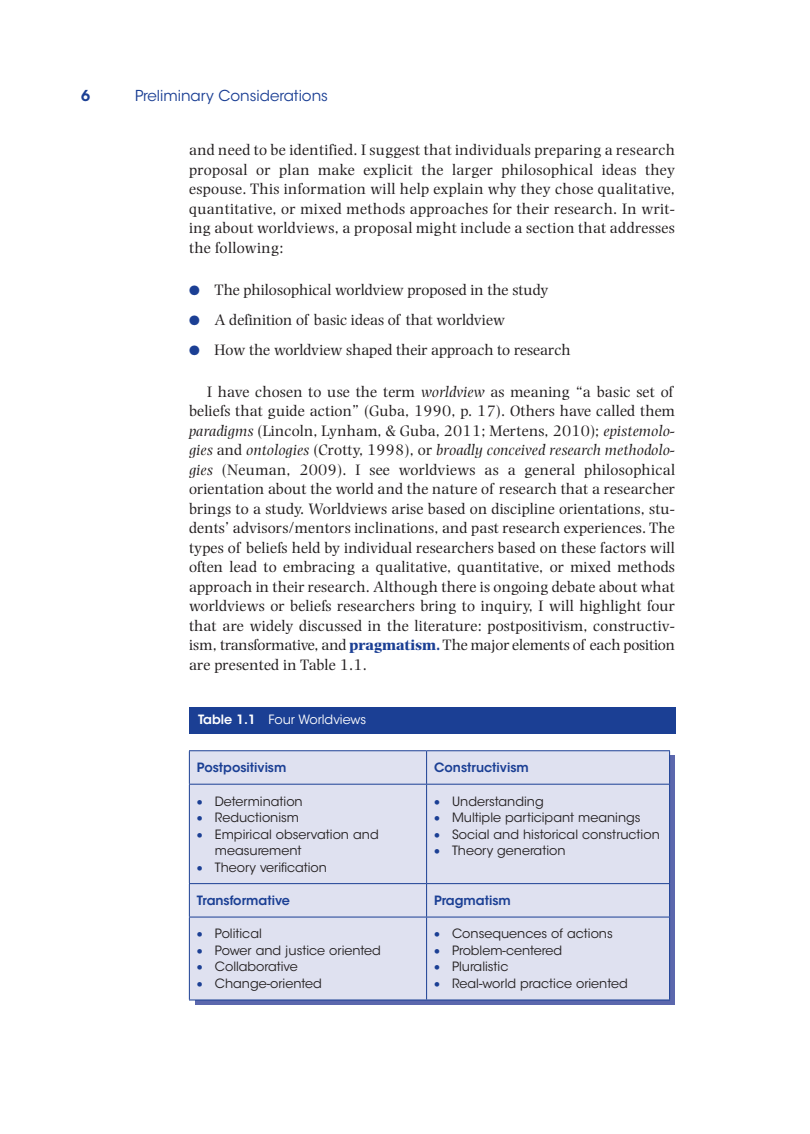
<style>
.page{position:relative;width:810px;height:1134px;background:#fff}
.page>*{position:absolute;margin:0;border:0;box-sizing:border-box;transform-origin:0 0}
.Exit_element_above{font:15.75px/19.5px "Photina MT Std";letter-spacing:.01em;color:#231f20;text-align:justify}
.t1{font:15px "ITC Avant Garde Std";color:#1b3f94}
.t2{font:600 15px "ITC Avant Garde Std";color:#1b3f94}
.t3{font:12.75px/16.5px "ITC Avant Garde Std";color:#231f20}
.Column_Head{font:600 12.75px "ITC Avant Garde Std";color:#1b3f94}
.Table_Caption{font:12.75px "ITC Avant Garde Std";color:#fff}
.s1{color:#1b3f94}
.s2{font-style:italic}
.s3{font-weight:700;color:#1b3f94}
.s4{font-weight:600}
</style>
<div class="page">
<div style="left:195px;top:756px;width:480px;height:249px;background:#5b67ad"></div>
<div style="left:189px;top:707px;width:486px;height:27px;background:#1b3f94"></div>
<div style="left:190px;top:751px;width:479px;height:249px;background:#dfe1f0"></div>
<hr style="left:189px;top:750px;width:238px;height:1px;background:#1b3f94">
<hr style="left:189px;top:751px;width:1px;height:33px;background:#1b3f94">
<hr style="left:427px;top:750px;width:243px;height:1px;background:#1b3f94">
<hr style="left:426px;top:751px;width:1px;height:33px;background:#1b3f94">
<hr style="left:669px;top:751px;width:1px;height:33px;background:#1b3f94">
<hr style="left:189px;top:784px;width:238px;height:1px;background:#1b3f94">
<hr style="left:189px;top:785px;width:1px;height:98px;background:#1b3f94">
<hr style="left:427px;top:784px;width:243px;height:1px;background:#1b3f94">
<hr style="left:426px;top:785px;width:1px;height:98px;background:#1b3f94">
<hr style="left:669px;top:785px;width:1px;height:98px;background:#1b3f94">
<hr style="left:189px;top:883px;width:238px;height:1px;background:#1b3f94">
<hr style="left:189px;top:884px;width:1px;height:33px;background:#1b3f94">
<hr style="left:427px;top:883px;width:243px;height:1px;background:#1b3f94">
<hr style="left:426px;top:884px;width:1px;height:33px;background:#1b3f94">
<hr style="left:669px;top:884px;width:1px;height:33px;background:#1b3f94">
<hr style="left:189px;top:917px;width:238px;height:1px;background:#1b3f94">
<hr style="left:189px;top:917px;width:1px;height:83px;background:#1b3f94">
<hr style="left:427px;top:917px;width:243px;height:1px;background:#1b3f94">
<hr style="left:426px;top:917px;width:1px;height:83px;background:#1b3f94">
<hr style="left:669px;top:917px;width:1px;height:83px;background:#1b3f94">
<hr style="left:189px;top:1000px;width:238px;height:1px;background:#1b3f94">
<hr style="left:427px;top:1000px;width:243px;height:1px;background:#1b3f94">
<p class="t2" style="left:81px;top:86px;width:11px">6</p>
<p class="t1" style="left:135px;top:87px;width:195px">Preliminary Considerations</p>
<p class="Exit_element_above" style="left:189px;top:140px;width:488px">and need to be identified. I suggest that individuals preparing a research proposal or plan make explicit the larger philosophical ideas they espouse. This information will help explain why they chose qualitative, quantitative, or mixed methods approaches for their research. In writ&shy;ing about worldviews, a proposal might include a section that addresses the following:</p>
<p class="Exit_element_above" style="left:189px;top:280px;width:361px"><span class="s1">●</span> The philosophical worldview proposed in the study</p>
<p class="Exit_element_above" style="left:189px;top:310px;width:318px"><span class="s1">●</span> A definition of basic ideas of that worldview</p>
<p class="Exit_element_above" style="left:189px;top:340px;width:383px"><span class="s1">●</span> How the worldview shaped their approach to research</p>
<p class="Exit_element_above" style="left:189px;top:382px;width:488px;text-align:left;text-indent:18px">I have chosen to use the term <span class="s2">worldview</span> as meaning “a basic set of beliefs that guide action” (Guba, 1990, p. 17). Others have called them <span class="s2">paradigms</span> (Lincoln, Lynham, &amp; Guba, 2011; Mertens, 2010); <span class="s2">epistemolo&shy;gies</span> and <span class="s2">ontologies</span> (Crotty, 1998), or <span class="s2">broadly conceived research methodolo&shy;gies</span> (Neuman, 2009). I see worldviews as a general philosophical orientation about the world and the nature of research that a researcher brings to a study. Worldviews arise based on discipline orientations, stu&shy;dents’ advisors/mentors inclinations, and past research experiences. The types of beliefs held by individual researchers based on these factors will often lead to embracing a qualitative, quantitative, or mixed methods approach in their research. Although there is ongoing debate about what worldviews or beliefs researchers bring to inquiry, I will highlight four that are widely discussed in the literature: postpositivism, constructiv&shy;ism, transformative, and <span class="s3">pragmatism.</span> The major elements of each position are presented in Table 1.1.</p>
<p class="Table_Caption" style="left:198px;top:711px;width:170px"><span class="s4">Table 1.1</span> Four Worldviews</p>
<p class="Column_Head" style="left:197px;top:759px;width:91px">Postpositivism</p>
<p class="Column_Head" style="left:434px;top:759px;width:96px">Constructivism</p>
<p class="t3" style="left:197px;top:793px;width:107px"><span class="s1">•</span> Determination</p>
<p class="t3" style="left:197px;top:809px;width:104px"><span class="s1">•</span> Reductionism</p>
<p class="t3" style="left:215px;top:826px;width:165px;text-indent:-18px"><span class="s1">•</span> Empirical observation and measurement</p>
<p class="t3" style="left:197px;top:859px;width:132px"><span class="s1">•</span> Theory verification</p>
<p class="t3" style="left:434px;top:793px;width:111px"><span class="s1">•</span> Understanding</p>
<p class="t3" style="left:434px;top:809px;width:208px"><span class="s1">•</span> Multiple participant meanings</p>
<p class="t3" style="left:434px;top:826px;width:227px"><span class="s1">•</span> Social and historical construction</p>
<p class="t3" style="left:434px;top:842px;width:133px"><span class="s1">•</span> Theory generation</p>
<p class="Column_Head" style="left:197px;top:892px;width:95px">Transformative</p>
<p class="Column_Head" style="left:434px;top:892px;width:78px">Pragmatism</p>
<p class="t3" style="left:197px;top:926px;width:66px"><span class="s1">•</span> Political</p>
<p class="t3" style="left:197px;top:942px;width:186px"><span class="s1">•</span> Power and justice oriented</p>
<p class="t3" style="left:197px;top:959px;width:103px"><span class="s1">•</span> Collaborative</p>
<p class="t3" style="left:197px;top:975px;width:126px"><span class="s1">•</span> Change-oriented</p>
<p class="t3" style="left:434px;top:926px;width:180px"><span class="s1">•</span> Consequences of actions</p>
<p class="t3" style="left:434px;top:942px;width:130px"><span class="s1">•</span> Problem-centered</p>
<p class="t3" style="left:434px;top:959px;width:76px"><span class="s1">•</span> Pluralistic</p>
<p class="t3" style="left:434px;top:975px;width:195px"><span class="s1">•</span> Real-world practice oriented</p>
</div>
